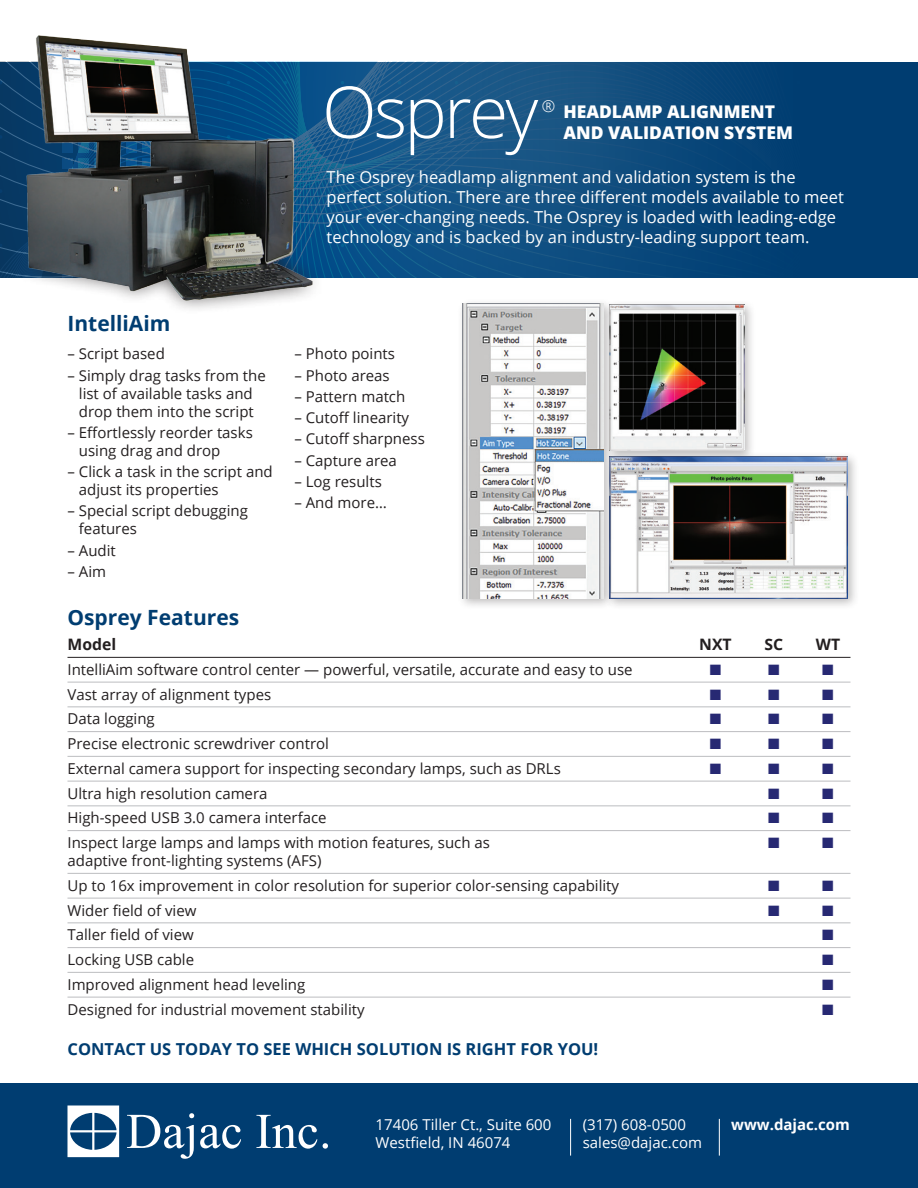
<style>
.page{position:relative;width:918px;height:1188px;background:#fff}
.page>*{position:absolute;margin:0;border:0;box-sizing:border-box;transform-origin:0 0}
.t1{font:300 71.55px "Open Sans";letter-spacing:-.04em;color:#fff}
.t2{font:700 21px "Open Sans";color:#003d71}
.t3{font:800 17.55px/21px "Open Sans";color:#fff}
.t4{font:16.5px/19.8px "Open Sans";color:#fff}
.t5{font:700 16.5px "Open Sans";color:#003d71}
.t6{font:700 15.75px "Open Sans";color:#231f20}
.t7{font:15px/18px "Open Sans";color:#231f20}
.t8{font:15px/18px "Open Sans";color:#fff}
.t9{font:15px "Zapf Dingbats ITC";color:#272973}
.t10{font:700 15px "Open Sans";color:#fff}
</style>
<div class="page">
<div style="left:0;top:62px;width:918px;height:216px;background:#003d71"></div>
<svg style="left:334px;top:62px;width:396px;height:8px"></svg>
<svg style="left:334px;top:70px;width:396px;height:8px"></svg>
<svg style="left:334px;top:78px;width:396px;height:8px"></svg>
<svg style="left:334px;top:86px;width:396px;height:9px"></svg>
<svg style="left:334px;top:95px;width:396px;height:8px"></svg>
<svg style="left:334px;top:106px;width:396px;height:172px"></svg>
<hr style="left:68px;top:657px;width:782px;height:1px;background:#231f20">
<hr style="left:68px;top:682px;width:782px;height:1px;background:#bcbdc0">
<hr style="left:68px;top:706px;width:782px;height:1px;background:#bcbdc0">
<hr style="left:68px;top:731px;width:782px;height:1px;background:#bcbdc0">
<hr style="left:68px;top:756px;width:782px;height:1px;background:#bcbdc0">
<hr style="left:68px;top:781px;width:782px;height:1px;background:#bcbdc0">
<hr style="left:68px;top:805px;width:782px;height:1px;background:#bcbdc0">
<hr style="left:68px;top:830px;width:782px;height:1px;background:#bcbdc0">
<hr style="left:68px;top:873px;width:782px;height:1px;background:#bcbdc0">
<hr style="left:68px;top:898px;width:782px;height:1px;background:#bcbdc0">
<hr style="left:68px;top:922px;width:782px;height:1px;background:#bcbdc0">
<hr style="left:68px;top:947px;width:782px;height:1px;background:#bcbdc0">
<hr style="left:68px;top:972px;width:782px;height:1px;background:#bcbdc0">
<hr style="left:68px;top:997px;width:782px;height:1px;background:#bcbdc0">
<div style="left:0;top:1083px;width:918px;height:105px;background:#003d71"></div>
<svg style="left:68px;top:1106px;width:51px;height:51px"></svg>
<svg style="left:127px;top:1113px;width:67px;height:46px"></svg>
<svg style="left:200px;top:1125px;width:41px;height:24px"></svg>
<svg style="left:256px;top:1115px;width:61px;height:34px"></svg>
<svg style="left:323px;top:1143px;width:5px;height:6px"></svg>
<hr style="left:570px;top:1119px;width:1px;height:37px;background:#fff">
<hr style="left:719px;top:1119px;width:1px;height:37px;background:#fff">
<img style="left:0;top:35px;width:334px;height:274px">
<div style="left:457px;top:298px;width:158px;height:312px;background:#231f20;opacity:.3"></div>
<img style="left:463px;top:304px;width:140px;height:294px">
<div style="left:604px;top:299px;width:152px;height:164px;background:#231f20;opacity:.3"></div>
<img style="left:610px;top:304px;width:134px;height:147px">
<div style="left:604px;top:451px;width:256px;height:160px;background:#231f20;opacity:.3"></div>
<img style="left:610px;top:456px;width:238px;height:142px">
<h1 class="t1" style="left:322px;top:63px;width:218px">Osprey</h1>
<p class="t3" style="left:563px;top:100px;width:231px;text-indent:-22px"><sup>®</sup> HEADLAMP ALIGNMENT<br>AND VALIDATION SYSTEM</p>
<p class="t4" style="left:327px;top:167px;width:519px">The Osprey headlamp alignment and validation system is the perfect solution. There are three different models available to meet your ever-changing needs. The Osprey is loaded with leading-edge technology and is backed by an industry-leading support team.</p>
<h2 class="t2" style="left:68px;top:309px;width:105px">IntelliAim</h2>
<p class="t7" style="left:68px;top:345px;width:99px">– Script based</p>
<p class="t7" style="left:68px;top:366px;width:200px;text-align:center">– Simply drag tasks from the list of available tasks and drop them into the script</p>
<p class="t7" style="left:79px;top:423px;width:175px;text-indent:-11px">– Effortlessly reorder tasks using drag and drop</p>
<p class="t7" style="left:79px;top:462px;width:195px;text-indent:-11px">– Click a task in the script and adjust its properties</p>
<p class="t7" style="left:79px;top:501px;width:171px;text-indent:-11px">– Special script debugging features</p>
<p class="t7" style="left:68px;top:541px;width:50px">– Audit</p>
<p class="t7" style="left:68px;top:562px;width:40px">– Aim</p>
<p class="t7" style="left:294px;top:345px;width:102px">– Photo points</p>
<p class="t7" style="left:294px;top:366px;width:97px">– Photo areas</p>
<p class="t7" style="left:294px;top:387px;width:112px">– Pattern match</p>
<p class="t7" style="left:294px;top:408px;width:116px">– Cutoff linearity</p>
<p class="t7" style="left:294px;top:429px;width:132px">– Cutoff sharpness</p>
<p class="t7" style="left:294px;top:451px;width:104px">– Capture area</p>
<p class="t7" style="left:294px;top:472px;width:89px">– Log results</p>
<p class="t7" style="left:294px;top:493px;width:94px">– And more…</p>
<h2 class="t2" style="left:68px;top:602px;width:173px">Osprey Features</h2>
<p class="t6" style="left:68px;top:633px;width:50px">Model</p>
<p class="t6" style="left:699px;top:633px;width:34px">NXT</p>
<p class="t6" style="left:765px;top:633px;width:20px">SC</p>
<p class="t6" style="left:816px;top:633px;width:26px">WT</p>
<p class="t7" style="left:68px;top:660px;width:567px">IntelliAim software control center — powerful, versatile, accurate and easy to use</p>
<p class="t9" style="left:710px;top:663px;width:13px">■</p>
<p class="t9" style="left:768px;top:663px;width:13px">■</p>
<p class="t9" style="left:822px;top:663px;width:13px">■</p>
<p class="t7" style="left:68px;top:685px;width:205px">Vast array of alignment types</p>
<p class="t9" style="left:710px;top:688px;width:13px">■</p>
<p class="t9" style="left:768px;top:688px;width:13px">■</p>
<p class="t9" style="left:822px;top:688px;width:13px">■</p>
<p class="t7" style="left:68px;top:710px;width:89px">Data logging</p>
<p class="t9" style="left:710px;top:712px;width:13px">■</p>
<p class="t9" style="left:768px;top:712px;width:13px">■</p>
<p class="t9" style="left:822px;top:712px;width:13px">■</p>
<p class="t7" style="left:68px;top:734px;width:263px">Precise electronic screwdriver control</p>
<p class="t9" style="left:710px;top:737px;width:13px">■</p>
<p class="t9" style="left:768px;top:737px;width:13px">■</p>
<p class="t9" style="left:822px;top:737px;width:13px">■</p>
<p class="t7" style="left:68px;top:759px;width:495px">External camera support for inspecting secondary lamps, such as DRLs</p>
<p class="t9" style="left:710px;top:762px;width:13px">■</p>
<p class="t9" style="left:768px;top:762px;width:13px">■</p>
<p class="t9" style="left:822px;top:762px;width:13px">■</p>
<p class="t7" style="left:68px;top:784px;width:202px">Ultra high resolution camera</p>
<p class="t9" style="left:768px;top:787px;width:13px">■</p>
<p class="t9" style="left:822px;top:787px;width:13px">■</p>
<p class="t7" style="left:68px;top:809px;width:261px">High-speed USB 3.0 camera interface</p>
<p class="t9" style="left:768px;top:811px;width:13px">■</p>
<p class="t9" style="left:822px;top:811px;width:13px">■</p>
<p class="t7" style="left:68px;top:833px;width:424px">Inspect large lamps and lamps with motion features, such as</p>
<p class="t9" style="left:768px;top:836px;width:13px">■</p>
<p class="t9" style="left:822px;top:836px;width:13px">■</p>
<p class="t7" style="left:68px;top:848px;width:553px;line-height:24.8px">adaptive front-lighting systems (AFS)<br>Up to 16x improvement in color resolution for superior color-sensing capability</p>
<p class="t9" style="left:768px;top:879px;width:13px">■</p>
<p class="t9" style="left:822px;top:879px;width:13px">■</p>
<p class="t7" style="left:68px;top:901px;width:130px">Wider field of view</p>
<p class="t9" style="left:768px;top:904px;width:13px">■</p>
<p class="t9" style="left:822px;top:904px;width:13px">■</p>
<p class="t7" style="left:68px;top:926px;width:128px">Taller field of view</p>
<p class="t9" style="left:822px;top:928px;width:13px">■</p>
<p class="t7" style="left:68px;top:950px;width:128px">Locking USB cable</p>
<p class="t9" style="left:822px;top:953px;width:13px">■</p>
<p class="t7" style="left:68px;top:975px;width:239px">Improved alignment head leveling</p>
<p class="t9" style="left:822px;top:978px;width:13px">■</p>
<p class="t7" style="left:68px;top:1000px;width:299px">Designed for industrial movement stability</p>
<p class="t9" style="left:822px;top:1003px;width:13px">■</p>
<p class="t5" style="left:68px;top:1037px;width:532px">CONTACT US TODAY TO SEE WHICH SOLUTION IS RIGHT FOR YOU!</p>
<p class="t8" style="left:376px;top:1116px;width:177px">17406 Tiller Ct., Suite 600<br>Westfield, IN 46074</p>
<p class="t8" style="left:583px;top:1116px;width:121px">(317) 608-0500 sales@dajac.com</p>
<p class="t10" style="left:731px;top:1114px;width:120px">www.dajac.com</p>
</div>
